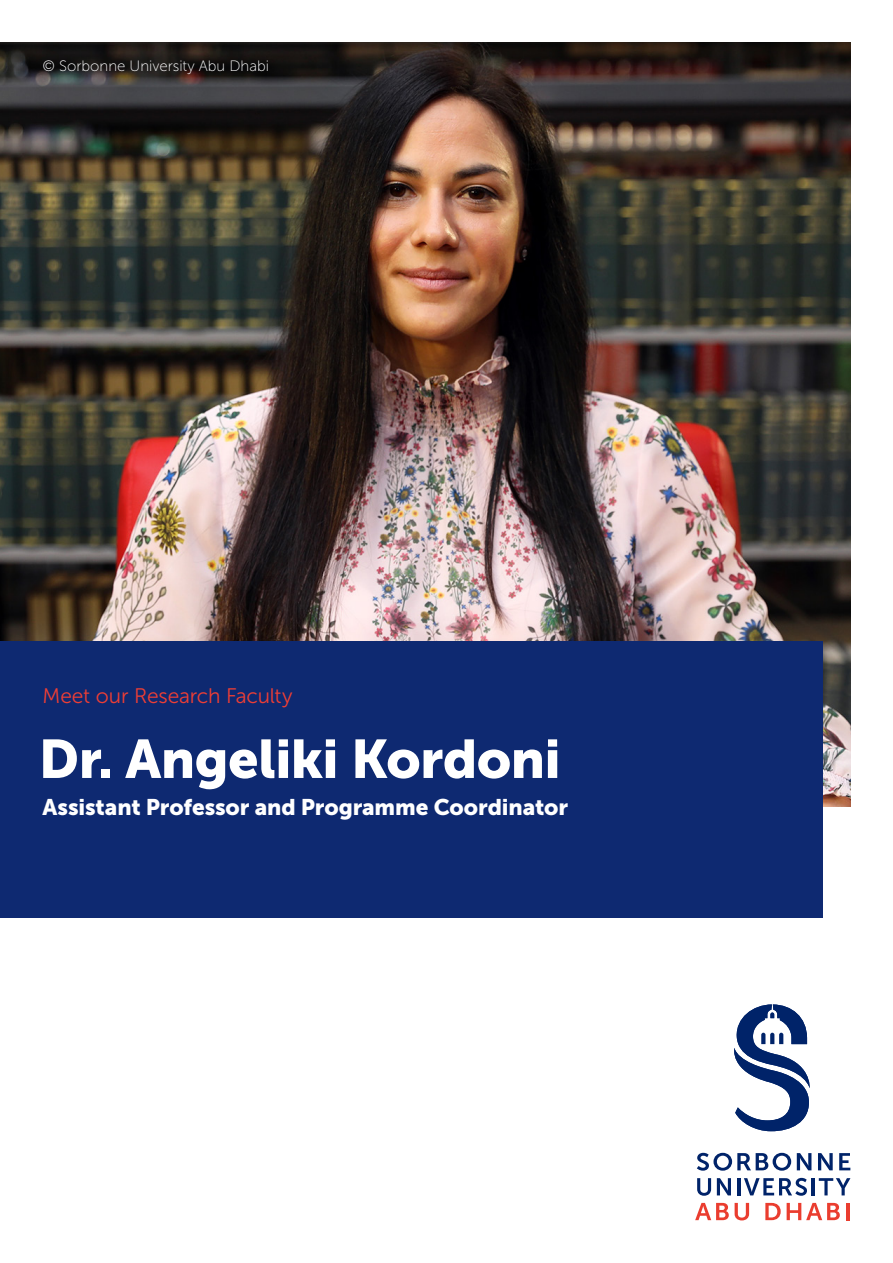
<style>
.page{position:relative;width:893px;height:1263px;background:#fff}
.page>*{position:absolute;margin:0;border:0;box-sizing:border-box;transform-origin:0 0}
.t1{font:54px "Museo Sans 900";letter-spacing:-.01em;color:#fff}
.t2{font:22.5px "Museo Sans 900";letter-spacing:-.005em;color:#fff}
.t3{font:21px "Museo Sans 300";letter-spacing:-.01em;color:#ee3e35}
.t4{font:15px "Museo Sans 100";color:#fff}
</style>
<div class="page">
<img style="left:0;top:43px;width:850px;height:763px">
<div style="left:0;top:641px;width:823px;height:277px;background:#0e2971"></div>
<svg style="left:734px;top:1004px;width:76px;height:127px"></svg>
<svg style="left:697px;top:1153px;width:94px;height:18px"></svg>
<svg style="left:797px;top:1153px;width:14px;height:17px"></svg>
<svg style="left:818px;top:1153px;width:15px;height:17px"></svg>
<svg style="left:839px;top:1153px;width:11px;height:17px"></svg>
<svg style="left:695px;top:1203px;width:34px;height:17px"></svg>
<svg style="left:735px;top:1203px;width:14px;height:17px"></svg>
<svg style="left:765px;top:1203px;width:16px;height:17px"></svg>
<svg style="left:787px;top:1203px;width:53px;height:17px"></svg>
<hr style="left:846px;top:1203px;width:3px;height:17px;background:#ea3d2f">
<svg style="left:697px;top:1178px;width:14px;height:18px"></svg>
<svg style="left:717px;top:1178px;width:14px;height:17px"></svg>
<hr style="left:737px;top:1178px;width:3px;height:17px;background:#002369">
<svg style="left:744px;top:1178px;width:63px;height:18px"></svg>
<hr style="left:812px;top:1178px;width:3px;height:17px;background:#002369">
<svg style="left:819px;top:1178px;width:31px;height:17px"></svg>
<p class="t4" style="left:43px;top:58px;width:228px">© Sorbonne University Abu Dhabi</p>
<p class="t3" style="left:43px;top:684px;width:252px">Meet our Research Faculty</p>
<p class="t1" style="left:39px;top:728px;width:523px">Dr. Angeliki Kordoni</p>
<p class="t2" style="left:43px;top:795px;width:527px">Assistant Professor and Programme Coordinator</p>
</div>
